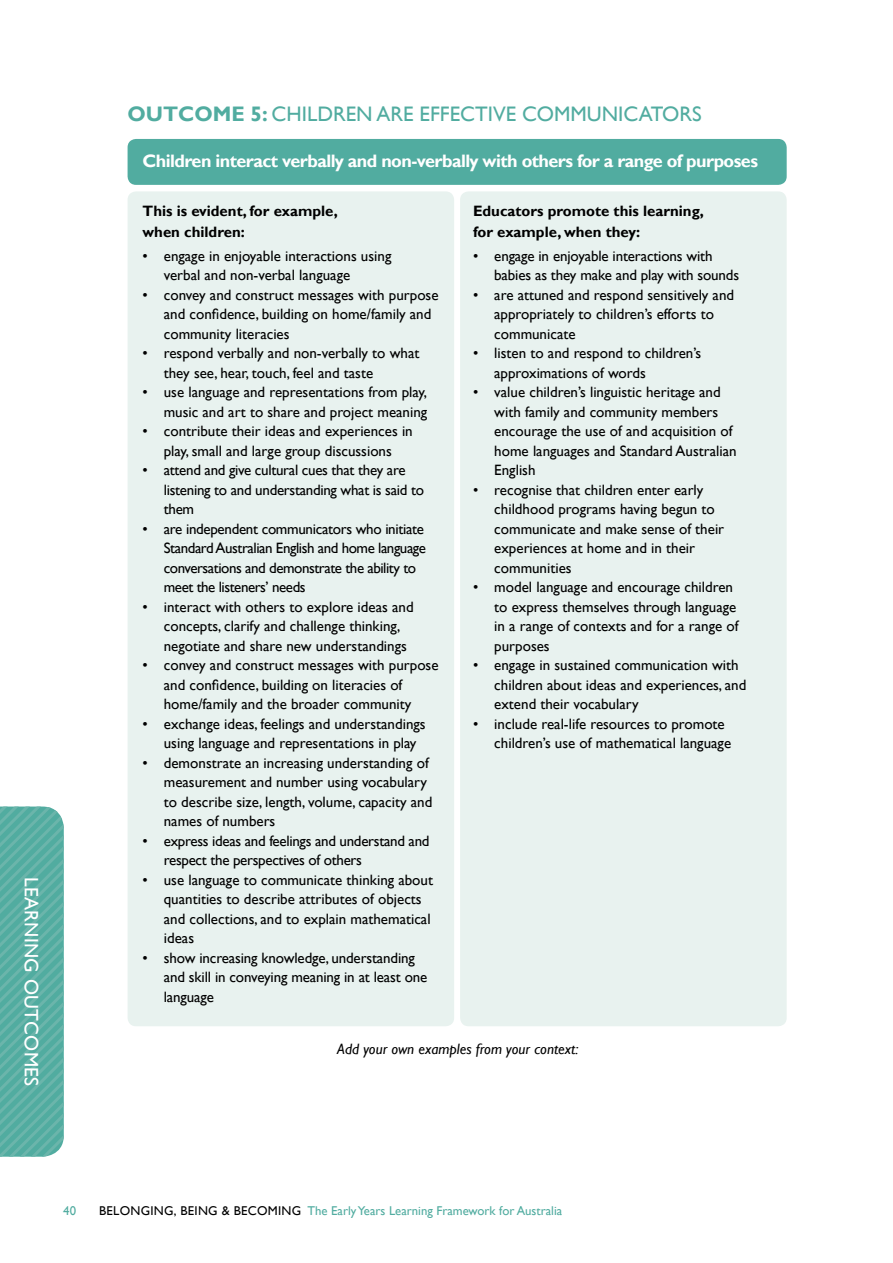
<style>
.page{position:relative;width:893px;height:1263px;background:#fff}
.page>*{position:absolute;margin:0;border:0;box-sizing:border-box;transform-origin:0 0}
.t1{font:21px "Gill Sans";color:#51aca0}
.t2{font:700 21px "Gill Sans";color:#51aca0}
.t3{font:19.5px "Gill Sans";letter-spacing:.015em;color:#fff}
.t4{font:700 18px "Gill Sans";letter-spacing:-.03em;color:#fff}
.t5{font:15px/19.5px "Gill Sans";color:#000}
.t6{font:15px/19.5px "Gill Sans";letter-spacing:-.02em;color:#000}
.t7{font:15px/19.5px "Gill Sans";letter-spacing:-.03em;color:#000}
.t8{font:700 15px/21px "Gill Sans";color:#000}
.t9{font:italic 15px "Gill Sans";color:#000}
.t10{font:12.75px "Gill Sans";color:#51aca0}
.s1{font-weight:400}
.s2{color:#000}
</style>
<div class="page">
<div style="left:128px;top:191px;width:326px;height:835px;background:#e8f2ef;border-radius:9px"></div>
<div style="left:460px;top:191px;width:327px;height:835px;background:#e8f2ef;border-radius:9px"></div>
<div style="left:128px;top:139px;width:659px;height:46px;background:#51aca0;border-radius:9px"></div>
<svg style="left:0;top:806px;width:64px;height:351px"></svg>
<h2 class="t3" style="left:43px;top:877px;width:211px;rotate:90deg">LEARNING OUTCOMES</h2>
<h1 class="t2" style="left:128px;top:101px;width:187px">Outcome 5: <span class="s1">Children</span></h1>
<h1 class="t1" style="left:376px;top:102px;width:14px">are</h1>
<h1 class="t1" style="left:419px;top:102px;width:12px">effective</h1>
<h1 class="t1" style="left:522px;top:102px;width:17px">comm</h1>
<h1 class="t1" style="left:587px;top:102px;width:29px">unicators</h1>
<p class="t4" style="left:143px;top:150px;width:617px">Children interact verbally and non-verbally with others for a range of purposes</p>
<p class="t8" style="left:143px;top:201px;width:197px">This is evident, for example, when children:</p>
<p class="t5" style="left:164px;top:246px;width:229px;text-indent:-21px">• engage in enjoyable interactions using verbal and non-verbal language</p>
<p class="t5" style="left:164px;top:285px;width:276px;text-indent:-21px">• convey and construct messages with purpose and confidence, building on home/family and community literacies</p>
<p class="t5" style="left:164px;top:344px;width:257px;text-indent:-21px">• respond verbally and non-verbally to what they see, hear, touch, feel and taste</p>
<p class="t5" style="left:143px;top:383px;width:286px;text-align:right">• use language and representations from play, music and art to share and project meaning</p>
<p class="t5" style="left:143px;top:422px;width:272px;text-align:center">• contribute their ideas and experiences in play, small and large group discussions</p>
<p class="t6" style="left:164px;top:461px;width:262px;text-indent:-21px">• attend and give cultural cues that they are listening to and understanding what is said to them</p>
<p class="t7" style="left:164px;top:519px;width:264px;text-indent:-21px">• are independent communicators who initiate Standard Australian English and home language conversations and demonstrate the ability to meet the listeners’ needs</p>
<p class="t5" style="left:164px;top:597px;width:251px;text-indent:-21px">• interact with others to explore ideas and concepts, clarify and challenge thinking, negotiate and share new understandings</p>
<p class="t5" style="left:164px;top:656px;width:276px;text-indent:-21px">• convey and construct messages with purpose and confidence, building on literacies of home/family and the broader community</p>
<p class="t5" style="left:164px;top:714px;width:263px;text-indent:-21px">• exchange ideas, feelings and understandings using language and representations in play</p>
<p class="t5" style="left:164px;top:753px;width:270px;text-indent:-21px">• demonstrate an increasing understanding of measurement and number using vocabulary to describe size, length, volume, capacity and names of numbers</p>
<p class="t6" style="left:164px;top:831px;width:267px;text-indent:-21px">• express ideas and feelings and understand and respect the perspectives of others</p>
<p class="t5" style="left:164px;top:870px;width:271px;text-indent:-21px">• use language to communicate thinking about quantities to describe attributes of objects and collections, and to explain mathematical ideas</p>
<p class="t5" style="left:164px;top:948px;width:265px;text-indent:-21px">• show increasing knowledge, understanding and skill in conveying meaning in at least one language</p>
<p class="t8" style="left:473px;top:201px;width:232px">Educators promote this learning, for example, when they:</p>
<p class="t5" style="left:494px;top:246px;width:246px;text-indent:-21px">• engage in enjoyable interactions with babies as they make and play with sounds</p>
<p class="t5" style="left:494px;top:285px;width:241px;text-indent:-21px">• are attuned and respond sensitively and appropriately to children’s efforts to communicate</p>
<p class="t5" style="left:494px;top:344px;width:208px;text-indent:-21px">• listen to and respond to children’s approximations of words</p>
<p class="t5" style="left:494px;top:383px;width:244px;text-indent:-21px">• value children’s linguistic heritage and with family and community members encourage the use of and acquisition of home languages and Standard Australian English</p>
<p class="t5" style="left:494px;top:480px;width:231px;text-indent:-21px">• recognise that children enter early childhood programs having begun to communicate and make sense of their experiences at home and in their communities</p>
<p class="t5" style="left:494px;top:578px;width:246px;text-indent:-21px">• model language and encourage children to express themselves through language in a range of contexts and for a range of purposes</p>
<p class="t5" style="left:494px;top:656px;width:254px;text-indent:-21px">• engage in sustained communication with children about ideas and experiences, and extend their vocabulary</p>
<p class="t5" style="left:494px;top:714px;width:238px;text-indent:-21px">• include real-life resources to promote children’s use of mathematical language</p>
<p class="t9" style="left:337px;top:1040px;width:243px">Add your own examples from your context:</p>
<p class="t10" style="left:63px;top:1204px;width:15px">40</p>
<p class="t10" style="left:99px;top:1204px;width:465px"><span class="s2">BELONGING, BEING &amp; BECOMING</span> The Early Years Learning Framework for Australia</p>
</div>
